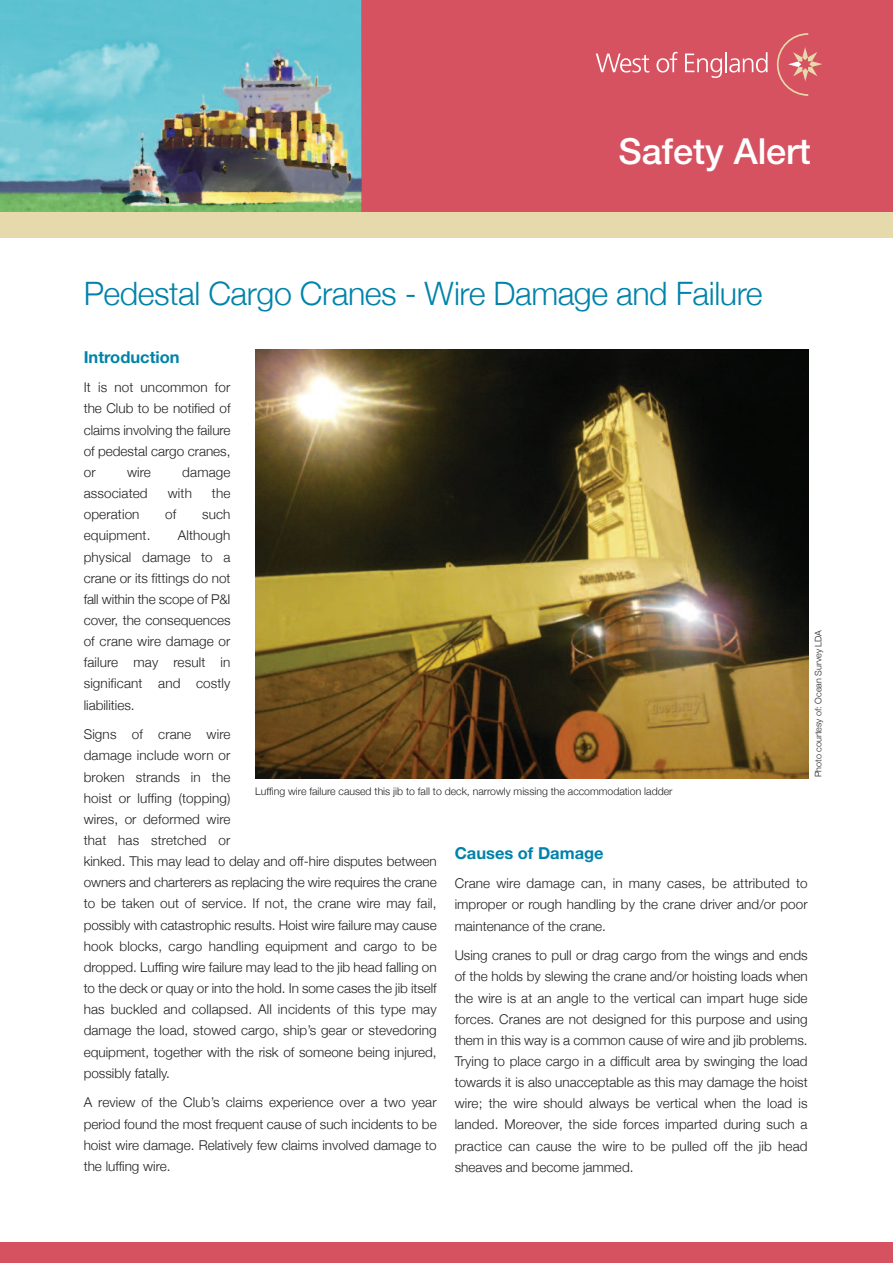
<style>
.page{position:relative;width:893px;height:1263px;background:#fff}
.page>*{position:absolute;margin:0;border:0;box-sizing:border-box;transform-origin:0 0}
.t1{font:500 36px "Helvetica Neue";color:#fff}
.t2{font:300 32.25px "Helvetica Neue";letter-spacing:-.015em;color:#0083a9}
.t3{font:700 16.5px "Helvetica Neue";color:#0083a9}
.t4{font:300 13.5px/21.1px "Helvetica Neue";color:#231f20;text-align:justify}
.t5{font:300 10.5px "Helvetica Neue";color:#231f20}
.t6{font:300 9px "Helvetica Neue";color:#231f20}
</style>
<div class="page">
<div style="left:0;top:1242px;width:893px;height:21px;background:#d75261"></div>
<div style="left:0;top:0;width:893px;height:218px;background:#d75261"></div>
<img style="left:0;top:0;width:361px;height:213px">
<svg style="left:776px;top:33px;width:46px;height:63px"></svg>
<svg style="left:596px;top:54px;width:53px;height:19px"></svg>
<svg style="left:656px;top:52px;width:22px;height:21px"></svg>
<svg style="left:685px;top:54px;width:37px;height:24px"></svg>
<hr style="left:725px;top:52px;width:2px;height:20px;background:#fff">
<svg style="left:729px;top:52px;width:38px;height:21px"></svg>
<div style="left:0;top:213px;width:893px;height:25px;background:#e6daac"></div>
<img style="left:255px;top:350px;width:553px;height:428px">
<h1 class="t1" style="left:619px;top:138px;width:194px">Safety Alert</h1>
<h2 class="t2" style="left:84px;top:274px;width:680px">Pedestal Cargo Cranes - Wire Damage and Failure</h2>
<p class="t3" style="left:84px;top:351px;width:97px">Introduction</p>
<p class="t4" style="left:84px;top:377px;width:148px">It is not uncommon for the Club to be notified of claims involving the failure of pedestal cargo cranes, or</p>
<p class="t4" style="left:127px;top:461px;width:25px">wire</p>
<p class="t4" style="left:182px;top:461px;width:50px">damage</p>
<p class="t4" style="left:84px;top:482px;width:65px">associated</p>
<p class="t4" style="left:168px;top:482px;width:26px">with</p>
<p class="t4" style="left:212px;top:482px;width:20px">the</p>
<p class="t4" style="left:84px;top:503px;width:57px">operation</p>
<p class="t4" style="left:165px;top:503px;width:13px">of</p>
<p class="t4" style="left:202px;top:503px;width:30px">such</p>
<p class="t4" style="left:84px;top:525px;width:68px">equipment.</p>
<p class="t4" style="left:84px;top:525px;width:148px;text-indent:94px">Although physical damage to a crane or its fittings do not fall within the scope of P&amp;I cover, the consequences of crane wire damage or failure may result in significant and costly liabilities.</p>
<p class="t4" style="left:84px;top:723px;width:354px;text-align:left">Signs of crane wire<br>damage include worn or<br>broken strands in the<br>hoist or luffing (topping)<br>wires, or deformed wire<br>that has stretched or<br>kinked. This may lead to delay and off-hire disputes between owners and charterers as replacing the wire requires the crane to be taken out of service. If not, the crane wire may fail, possibly with catastrophic results. Hoist wire failure may cause hook blocks, cargo handling equipment and cargo to be dropped. Luffing wire failure may lead to the jib head falling on to the deck or quay or into the hold. In some cases the jib itself has buckled and collapsed. All incidents of this type may damage the load, stowed cargo, ship’s gear or stevedoring equipment, together with the risk of someone being injured, possibly fatally.</p>
<p class="t4" style="left:84px;top:1092px;width:354px">A review of the Club’s claims experience over a two year period found the most frequent cause of such incidents to be hoist wire damage. Relatively few claims involved damage to the luffing wire.</p>
<p class="t6" style="left:813px;top:777px;width:149px;rotate:-90deg">Photo courtesy of: Ocean Survey LDA</p>
<p class="t5" style="left:255px;top:784px;width:419px">Luffing wire failure caused this jib to fall to deck, narrowly missing the accommodation ladder</p>
<p class="t3" style="left:455px;top:847px;width:150px">Causes of Damage</p>
<p class="t4" style="left:455px;top:873px;width:354px">Crane wire damage can, in many cases, be attributed to improper or rough handling by the crane driver and/or poor maintenance of the crane.</p>
<p class="t4" style="left:455px;top:944px;width:354px">Using cranes to pull or drag cargo from the wings and ends of the holds by slewing the crane and/or hoisting loads when the wire is at an angle to the vertical can impart huge side forces. Cranes are not designed for this purpose and using them in this way is a common cause of wire and jib problems.<br>Trying to place cargo in a difficult area by swinging the load towards it is also unacceptable as this may damage the hoist wire; the wire should always be vertical when the load is landed. Moreover, the side forces imparted during such a practice can cause the wire to be pulled off the jib head sheaves and become jammed.</p>
</div>
